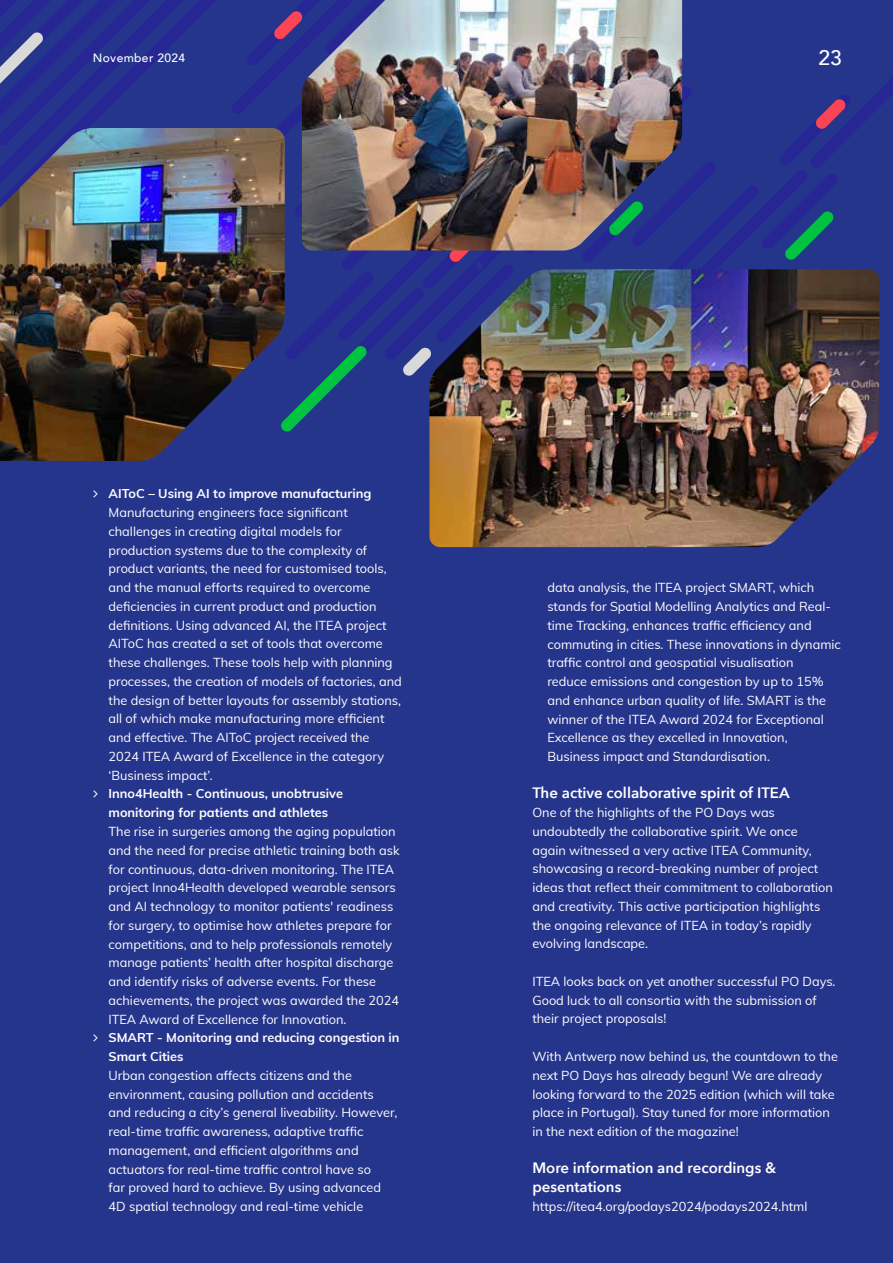
<style>
.page{position:relative;width:893px;height:1263px;background:#26358c}
.page>*{position:absolute;margin:0;border:0;box-sizing:border-box;transform-origin:0 0}
.t1{font:500 21px "Avenir";color:#fff}
.t2{font:600 15px/18.8px "Avenir Next";color:#fff}
.t3{font:12.75px/18.8px "Muli";color:#fff}
.t4{font:700 12.75px/18.8px "Muli";color:#fff}
.t5{font:500 12px "Avenir";letter-spacing:.03em;color:#fff}
</style>
<div class="page">
<svg style="left:0;top:0;width:893px;height:432px"></svg>
<img style="left:0;top:128px;width:285px;height:333px">
<img style="left:429px;top:269px;width:450px;height:278px">
<img style="left:302px;top:0;width:380px;height:250px">
<p class="t5" style="left:93px;top:47px;width:94px">November 2024</p>
<h1 class="t1" style="left:819px;top:39px;width:25px">23</h1>
<p class="t4" style="left:109px;top:484px;width:264px">AIToC – Using AI to improve manufacturing</p>
<p class="t3" style="left:109px;top:502px;width:295px">Manufacturing engineers face significant challenges in creating digital models for production systems due to the complexity of product variants, the need for customised tools, and the manual efforts required to overcome deficiencies in current product and production definitions. Using advanced AI, the ITEA project AIToC has created a set of tools that overcome these challenges. These tools help with planning processes, the creation of models of factories, and the design of better layouts for assembly stations, all of which make manufacturing more efficient and effective. The AIToC project received the 2024 ITEA Award of Excellence in the category ‘Business impact’.</p>
<p class="t4" style="left:109px;top:784px;width:236px">Inno4Health - Continuous, unobtrusive monitoring for patients and athletes</p>
<p class="t3" style="left:109px;top:821px;width:293px">The rise in surgeries among the aging population and the need for precise athletic training both ask for continuous, data-driven monitoring. The ITEA project Inno4Health developed wearable sensors and AI technology to monitor patients' readiness for surgery, to optimise how athletes prepare for competitions, and to help professionals remotely manage patients’ health after hospital discharge and identify risks of adverse events. For these achievements, the project was awarded the 2024<br>ITEA Award of Excellence for Innovation.</p>
<p class="t4" style="left:109px;top:1028px;width:292px">SMART - Monitoring and reducing congestion in<br>Smart Cities</p>
<p class="t3" style="left:109px;top:1065px;width:290px">Urban congestion affects citizens and the environment, causing pollution and accidents and reducing a city’s general liveability. However, real-time traffic awareness, adaptive traffic management, and efficient algorithms and actuators for real-time traffic control have so<br>far proved hard to achieve. By using advanced 4D spatial technology and real-time vehicle</p>
<p class="t3" style="left:547px;top:578px;width:295px">data analysis, the ITEA project SMART, which stands for Spatial Modelling Analytics and Real&shy;time Tracking, enhances traffic efficiency and commuting in cities. These innovations in dynamic traffic control and geospatial visualisation<br>reduce emissions and congestion by up to 15% and enhance urban quality of life. SMART is the winner of the ITEA Award 2024 for Exceptional Excellence as they excelled in Innovation, Business impact and Standardisation.</p>
<p class="t2" style="left:532px;top:783px;width:259px">The active collaborative spirit of ITEA</p>
<p class="t3" style="left:532px;top:802px;width:302px">One of the highlights of the PO Days was undoubtedly the collaborative spirit. We once again witnessed a very active ITEA Community, showcasing a record-breaking number of project ideas that reflect their commitment to collaboration and creativity. This active participation highlights the ongoing relevance of ITEA in today’s rapidly evolving landscape.</p>
<p class="t3" style="left:532px;top:971px;width:305px">ITEA looks back on yet another successful PO Days.<br>Good luck to all consortia with the submission of their project proposals!</p>
<p class="t3" style="left:532px;top:1046px;width:307px">With Antwerp now behind us, the countdown to the next PO Days has already begun! We are already looking forward to the 2025 edition (which will take place in Portugal). Stay tuned for more information in the next edition of the magazine!</p>
<p class="t2" style="left:532px;top:1158px;width:245px">More information and recordings &amp; pesentations</p>
<p class="t3" style="left:532px;top:1196px;width:277px">https://itea4.org/podays2024/podays2024.html</p>
</div>
